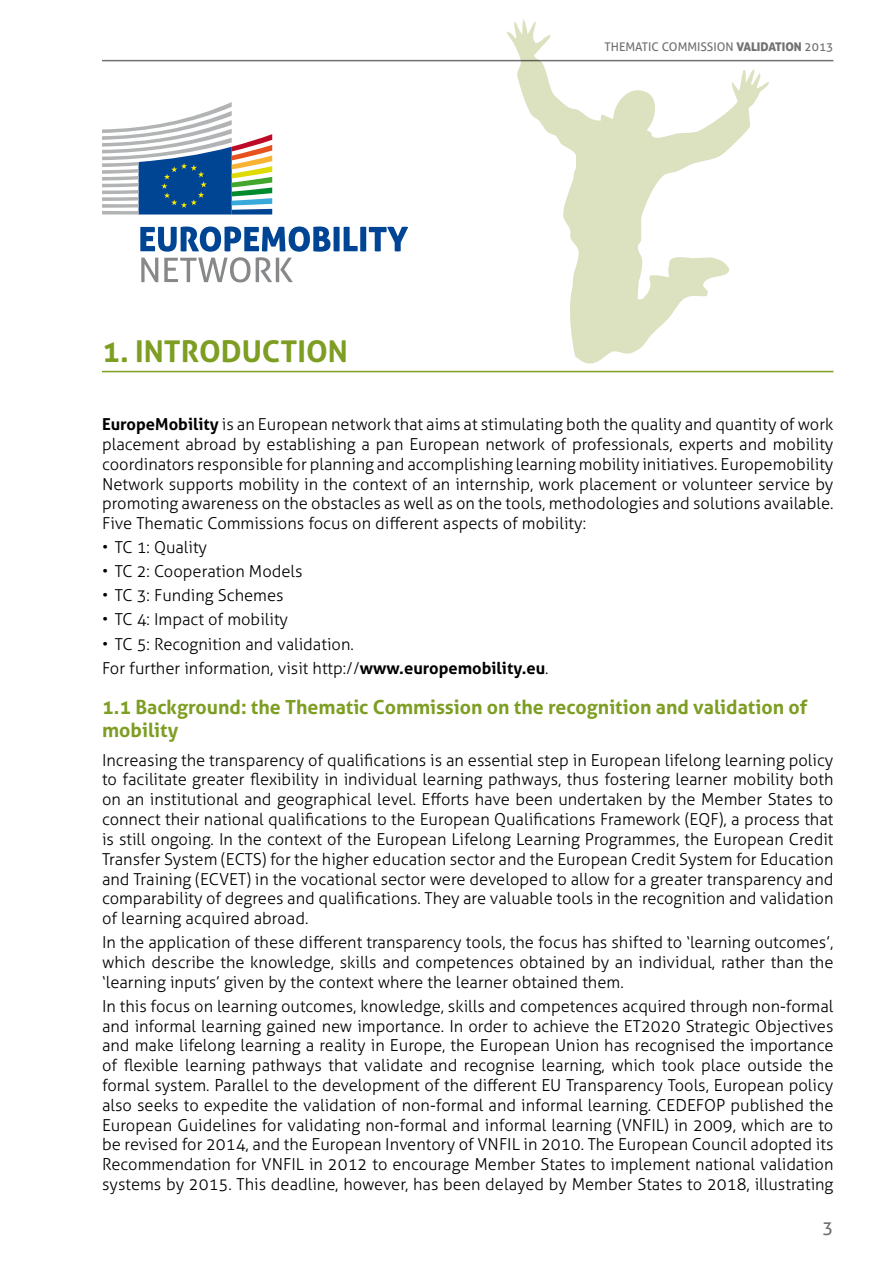
<style>
.page{position:relative;width:893px;height:1263px;background:#fff}
.page>*{position:absolute;margin:0;border:0;box-sizing:border-box;transform-origin:0 0}
.t1{font:700 30px "Aller";color:#7d9e22}
.t2{font:700 19.5px/23.4px "Aller";color:#7d9e22}
.t3{font:18px "Aller";color:#707172}
.t4{font:300 16.5px/19.8px "Aller";color:#000;text-align:justify}
.t5{font:12px "Aller";color:#707172}
.s1{font-family:"Aller Display"}
.s2{font-weight:700}
</style>
<div class="page">
<hr style="left:102px;top:60px;width:731px;height:1px;background:#707172">
<hr style="left:102px;top:371px;width:731px;height:1px;background:#7d9e22">
<svg style="left:140px;top:227px;width:268px;height:55px"></svg>
<svg style="left:102px;top:102px;width:170px;height:113px"></svg>
<svg style="left:506px;top:19px;width:263px;height:345px"></svg>
<h1 class="t1" style="left:102px;top:333px;width:243px">1. Introduction</h1>
<p class="t5" style="left:604px;top:40px;width:230px">THEMATIC COMMISSION <span class="s1">VALIDATION</span> 2013</p>
<p class="t4" style="left:102px;top:414px;width:733px"><span class="s2">EuropeMobility</span> is an European network that aims at stimulating both the quality and quantity of work placement abroad by establishing a pan European network of professionals, experts and mobility coordinators responsible for planning and accomplishing learning mobility initiatives. Europemobility Network supports mobility in the context of an internship, work placement or volunteer service by promoting awareness on the obstacles as well as on the tools, methodologies and solutions available.<br>Five Thematic Commissions focus on different aspects of mobility:</p>
<p class="t4" style="left:102px;top:538px;width:107px">• TC 1: Quality</p>
<p class="t4" style="left:102px;top:562px;width:202px">• TC 2: Cooperation Models</p>
<p class="t4" style="left:102px;top:586px;width:183px">• TC 3: Funding Schemes</p>
<p class="t4" style="left:102px;top:610px;width:188px">• TC 4: Impact of mobility</p>
<p class="t4" style="left:102px;top:632px;width:448px;line-height:24px">• TC 5: Recognition and validation.<br>For further information, visit http://<span class="s2">www.europemobility.eu</span>.</p>
<p class="t2" style="left:102px;top:695px;width:707px">1.1 Background: the Thematic Commission on the recognition and validation of mobility</p>
<p class="t4" style="left:102px;top:750px;width:733px">Increasing the transparency of qualifications is an essential step in European lifelong learning policy to facilitate greater flexibility in individual learning pathways, thus fostering learner mobility both on an institutional and geographical level. Efforts have been undertaken by the Member States to connect their national qualifications to the European Qualifications Framework (EQF), a process that is still ongoing. In the context of the European Lifelong Learning Programmes, the European Credit Transfer System (ECTS) for the higher education sector and the European Credit System for Education and Training (ECVET) in the vocational sector were developed to allow for a greater transparency and comparability of degrees and qualifications. They are valuable tools in the recognition and validation of learning acquired abroad.</p>
<p class="t4" style="left:102px;top:932px;width:733px">In the application of these different transparency tools, the focus has shifted to ‘learning outcomes’, which describe the knowledge, skills and competences obtained by an individual, rather than the ‘learning inputs’ given by the context where the learner obtained them.</p>
<p class="t4" style="left:102px;top:996px;width:733px">In this focus on learning outcomes, knowledge, skills and competences acquired through non-formal and informal learning gained new importance. In order to achieve the ET2020 Strategic Objectives and make lifelong learning a reality in Europe, the European Union has recognised the importance of flexible learning pathways that validate and recognise learning, which took place outside the formal system. Parallel to the development of the different EU Transparency Tools, European policy also seeks to expedite the validation of non-formal and informal learning. CEDEFOP published the European Guidelines for validating non-formal and informal learning (VNFIL) in 2009, which are to be revised for 2014, and the European Inventory of VNFIL in 2010. The European Council adopted its Recommendation for VNFIL in 2012 to encourage Member States to implement national validation systems by 2015. This deadline, however, has been delayed by Member States to 2018, illustrating</p>
<p class="t3" style="left:823px;top:1216px;width:12px">3</p>
</div>
